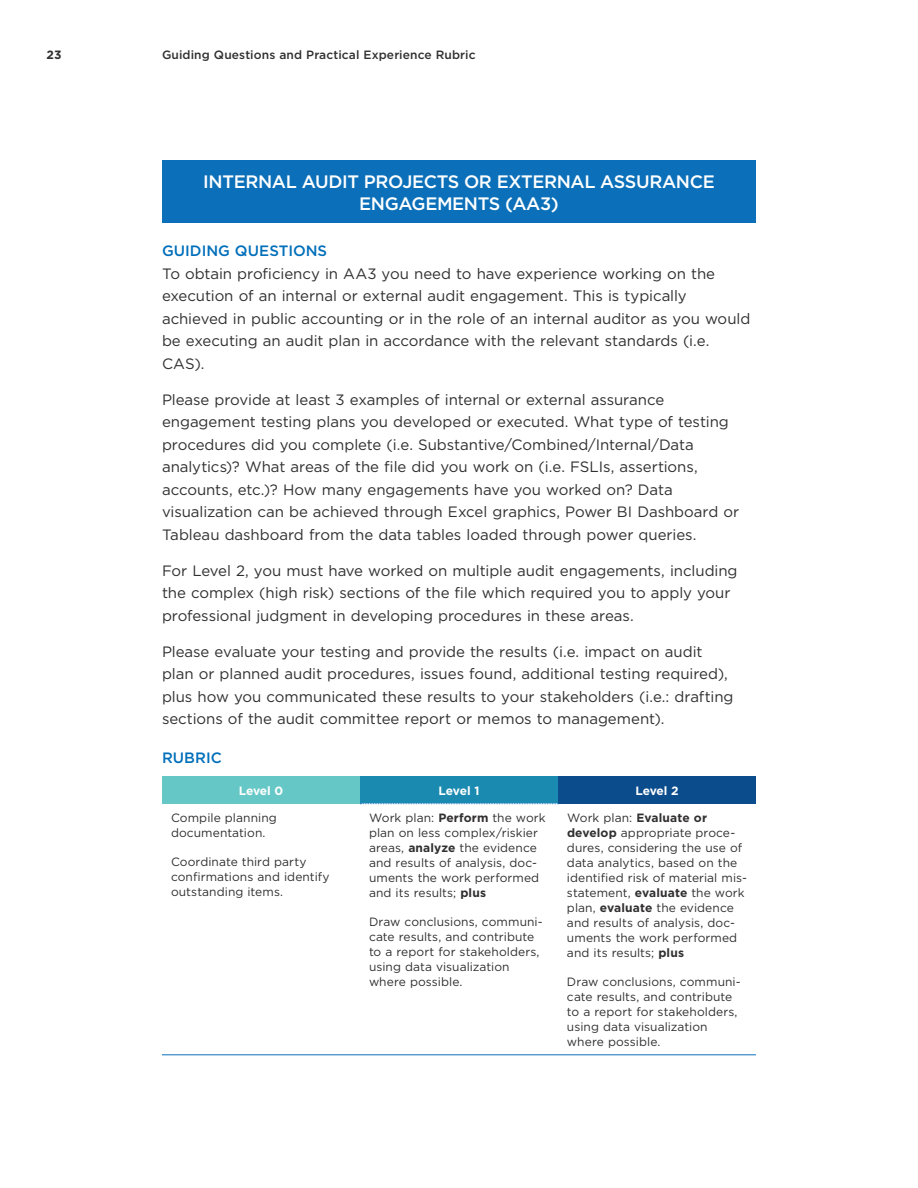
<style>
.page{position:relative;width:918px;height:1188px;background:#fff}
.page>*{position:absolute;margin:0;border:0;box-sizing:border-box;transform-origin:0 0}
.Heading-3{font:500 18px/21.6px "Gotham";letter-spacing:-.02em;color:#fff;text-align:center}
.t1{font:15px/22.5px "Gotham";letter-spacing:-.005em;color:#312f30}
.head3{font:500 15px "Gotham";color:#006fba}
.t2{font:12px/15px "Gotham";letter-spacing:.005em;color:#312f30}
.t3{font:500 12px "Gotham";letter-spacing:.01em;color:#312f30}
.Table-Header{font:700 12px "Gotham";letter-spacing:-.015em;color:#fff}
.t4{font:700 12px "Gotham";color:#312f30}
.s1{font-weight:700}
</style>
<div class="page">
<div style="left:162px;top:160px;width:594px;height:63px;background:#0b70b9"></div>
<div style="left:162px;top:776px;width:198px;height:28px;background:#65c7c6"></div>
<div style="left:360px;top:776px;width:198px;height:28px;background:#1a8ab0"></div>
<div style="left:558px;top:776px;width:198px;height:28px;background:#0b4c8c"></div>
<hr style="left:162px;top:1054px;width:198px;height:1px;background:#0b70b9">
<hr style="left:558px;top:1054px;width:198px;height:1px;background:#0b70b9">
<svg style="left:360px;top:803px;width:199px;height:1px"></svg>
<hr style="left:360px;top:1054px;width:198px;height:1px;background:#0b70b9">
<p class="t4" style="left:46px;top:47px;width:17px">23</p>
<p class="t3" style="left:162px;top:47px;width:315px">Guiding Questions and Practical Experience Rubric</p>
<p class="Heading-3" style="left:203px;top:171px;width:513px">INTERNAL AUDIT PROJECTS OR EXTERNAL ASSURANCE<br>ENGAGEMENTS (AA3)</p>
<p class="head3" style="left:162px;top:241px;width:167px">GUIDING QUESTIONS</p>
<p class="t1" style="left:162px;top:262px;width:590px">To obtain proficiency in AA3 you need to have experience working on the execution of an internal or external audit engagement. This is typically achieved in public accounting or in the role of an internal auditor as you would be executing an audit plan in accordance with the relevant standards (i.e.<br>CAS).</p>
<p class="t1" style="left:162px;top:388px;width:579px">Please provide at least 3 examples of internal or external assurance engagement testing plans you developed or executed. What type of testing procedures did you complete (i.e. Substantive/Combined/Internal/Data analytics)? What areas of the file did you work on (i.e. FSLIs, assertions, accounts, etc.)? How many engagements have you worked on? Data visualization can be achieved through Excel graphics, Power BI Dashboard or Tableau dashboard from the data tables loaded through power queries.</p>
<p class="t1" style="left:162px;top:559px;width:577px">For Level 2, you must have worked on multiple audit engagements, including the complex (high risk) sections of the file which required you to apply your professional judgment in developing procedures in these areas.</p>
<p class="t1" style="left:162px;top:640px;width:573px">Please evaluate your testing and provide the results (i.e. impact on audit plan or planned audit procedures, issues found, additional testing required), plus how you communicated these results to your stakeholders (i.e.: drafting sections of the audit committee report or memos to management).</p>
<p class="head3" style="left:162px;top:748px;width:61px">RUBRIC</p>
<p class="Table-Header" style="left:239px;top:783px;width:46px">Level 0</p>
<p class="Table-Header" style="left:439px;top:783px;width:42px">Level 1</p>
<p class="Table-Header" style="left:635px;top:783px;width:45px">Level 2</p>
<p class="t2" style="left:171px;top:810px;width:107px">Compile planning documentation.</p>
<p class="t2" style="left:171px;top:854px;width:160px">Coordinate third party confirmations and identify outstanding items.</p>
<p class="t2" style="left:369px;top:810px;width:178px">Work plan: <span class="s1">Perform</span> the work plan on less complex/riskier areas, <span class="s1">analyze</span> the evidence and results of analysis, doc&shy;uments the work performed and its results; <span class="s1">plus</span></p>
<p class="t2" style="left:369px;top:914px;width:175px">Draw conclusions, communi&shy;cate results, and contribute to a report for stakeholders, using data visualization where possible.</p>
<p class="t2" style="left:567px;top:810px;width:181px">Work plan: <span class="s1">Evaluate or develop</span> appropriate proce&shy;dures, considering the use of data analytics, based on the identified risk of material mis&shy;statement, <span class="s1">evaluate</span> the work plan, <span class="s1">evaluate</span> the evidence and results of analysis, doc&shy;uments the work performed and its results; <span class="s1">plus</span></p>
<p class="t2" style="left:567px;top:974px;width:175px">Draw conclusions, communi&shy;cate results, and contribute to a report for stakeholders, using data visualization where possible.</p>
</div>
